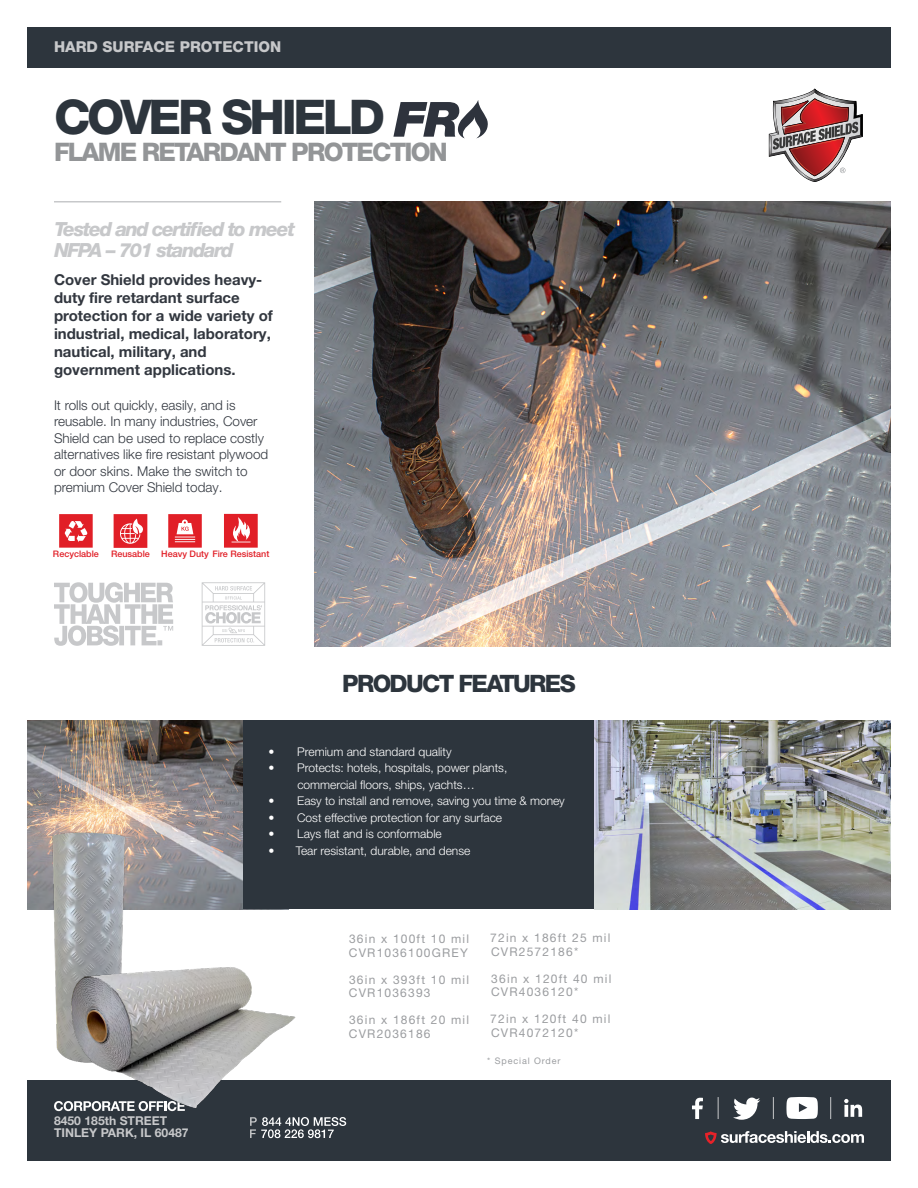
<style>
.page{position:relative;width:918px;height:1188px;background:#fff}
.page>*{position:absolute;margin:0;border:0;box-sizing:border-box;transform-origin:0 0}
.t1{font:800 47.85px "Helvetica Neue LT Pro";letter-spacing:-.07em;color:#2d353d}
.t2{font:800 25.5px "Helvetica Neue LT Pro";letter-spacing:-.07em;color:#939597}
.t3{font:800 24px "Helvetica Neue LT Pro";letter-spacing:-.07em;color:#2d353d}
.t4{font:italic 800 19.5px/21px "Helvetica Neue";letter-spacing:-.07em;color:#c7c8ca}
.t5{font:700 15px/18px "Helvetica Neue LT Pro";color:#32373f}
.t6{font:800 15px "Helvetica Neue LT Pro";color:#c7c8ca}
.t7{font:300 13.5px/16.5px "Helvetica Neue LT Pro";color:#32373f}
.t8{font:700 12.15px/12.1px "Helvetica Neue LT Pro";color:#c7c8ca}
.t9{font:300 12px/16.5px "Helvetica Neue LT Pro";color:#fff;text-align:center}
.t10{font:12px/13.5px "Helvetica Neue LT Pro";letter-spacing:.1em;color:#9b9da0}
.t11{font:500 9px "Helvetica Neue LT Pro";color:#e11f27}
.t12{font:9px "Helvetica Neue LT Pro";letter-spacing:.1em;color:#9b9da0}
</style>
<div class="page">
<img style="left:27px;top:720px;width:216px;height:189px">
<div style="left:27px;top:27px;width:864px;height:41px;background:#2d353d"></div>
<div style="left:27px;top:1080px;width:864px;height:81px;background:#2d353d"></div>
<hr style="left:54px;top:201px;width:227px;height:1px;background:#c7c8ca">
<svg style="left:769px;top:88px;width:94px;height:94px"></svg>
<svg style="left:54px;top:582px;width:119px;height:64px"></svg>
<svg style="left:705px;top:1131px;width:159px;height:13px"></svg>
<svg style="left:692px;top:1098px;width:11px;height:21px"></svg>
<svg style="left:844px;top:1099px;width:18px;height:18px"></svg>
<svg style="left:786px;top:1097px;width:32px;height:22px"></svg>
<svg style="left:733px;top:1098px;width:27px;height:22px"></svg>
<svg style="left:718px;top:1097px;width:1px;height:22px"></svg>
<svg style="left:773px;top:1097px;width:1px;height:22px"></svg>
<svg style="left:830px;top:1097px;width:1px;height:22px"></svg>
<svg style="left:250px;top:1117px;width:96px;height:21px"></svg>
<div style="left:243px;top:720px;width:351px;height:189px;background:#2d353d"></div>
<img style="left:315px;top:201px;width:576px;height:445px">
<img style="left:594px;top:720px;width:297px;height:189px">
<img style="left:43px;top:823px;width:125px;height:117px">
<img style="left:54px;top:940px;width:242px;height:172px">
<svg style="left:168px;top:514px;width:34px;height:34px"></svg>
<svg style="left:59px;top:514px;width:34px;height:34px"></svg>
<svg style="left:114px;top:514px;width:33px;height:34px"></svg>
<svg style="left:224px;top:514px;width:34px;height:34px"></svg>
<svg style="left:202px;top:582px;width:63px;height:64px"></svg>
<svg style="left:393px;top:100px;width:95px;height:38px"></svg>
<p class="t6" style="left:54px;top:38px;width:229px">HARD SURFACE PROTECTION</p>
<h1 class="t1" style="left:54px;top:88px;width:333px">COVER SHIELD</h1>
<h2 class="t2" style="left:54px;top:137px;width:395px">FLAME RETARDANT PROTECTION</h2>
<h3 class="t4" style="left:55px;top:219px;width:242px">Tested and certified to meet<br>NFPA – 701 standard</h3>
<p class="t5" style="left:54px;top:271px;width:220px">Cover Shield provides heavy&shy;duty fire retardant surface protection for a wide variety of industrial, medical, laboratory, nautical, military, and government applications.</p>
<p class="t7" style="left:54px;top:396px;width:216px">It rolls out quickly, easily, and is reusable. In many industries, Cover Shield can be used to replace costly alternatives like fire resistant plywood or door skins. Make the switch to premium Cover Shield today.</p>
<p class="t11" style="left:53px;top:549px;width:47px">Recyclable</p>
<p class="t11" style="left:111px;top:549px;width:40px">Reusable</p>
<p class="t11" style="left:161px;top:549px;width:110px">Heavy Duty Fire Resistant</p>
<h3 class="t3" style="left:342px;top:669px;width:235px">PRODUCT FEATURES</h3>
<p class="t9" style="left:269px;top:743px;width:184px">• Premium and standard quality</p>
<p class="t9" style="left:269px;top:760px;width:240px">• Protects: hotels, hospitals, power plants, commercial floors, ships, yachts…</p>
<p class="t9" style="left:269px;top:793px;width:298px">• Easy to install and remove, saving you time &amp; money</p>
<p class="t9" style="left:269px;top:809px;width:235px">• Cost effective protection for any surface</p>
<p class="t9" style="left:269px;top:826px;width:175px">• Lays flat and is conformable</p>
<p class="t9" style="left:269px;top:842px;width:203px">• Tear resistant, durable, and dense</p>
<p class="t8" style="left:54px;top:1114px;width:136px">8450 185th STREET<br>TINLEY PARK, IL 60487</p>
<p class="t10" style="left:349px;top:932px;width:122px">36in x 100ft 10 mil<br>CVR1036100GREY</p>
<p class="t10" style="left:349px;top:972px;width:122px">36in x 393ft 10 mil<br>CVR1036393</p>
<p class="t10" style="left:349px;top:1013px;width:122px">36in x 186ft 20 mil<br>CVR2036186</p>
<p class="t10" style="left:490px;top:931px;width:122px">72in x 186ft 25 mil<br>CVR2572186*</p>
<p class="t10" style="left:491px;top:972px;width:122px">36in x 120ft 40 mil<br>CVR4036120*</p>
<p class="t10" style="left:490px;top:1012px;width:122px">72in x 120ft 40 mil<br>CVR4072120*</p>
<p class="t12" style="left:487px;top:1055px;width:75px">* Special Order</p>
</div>
